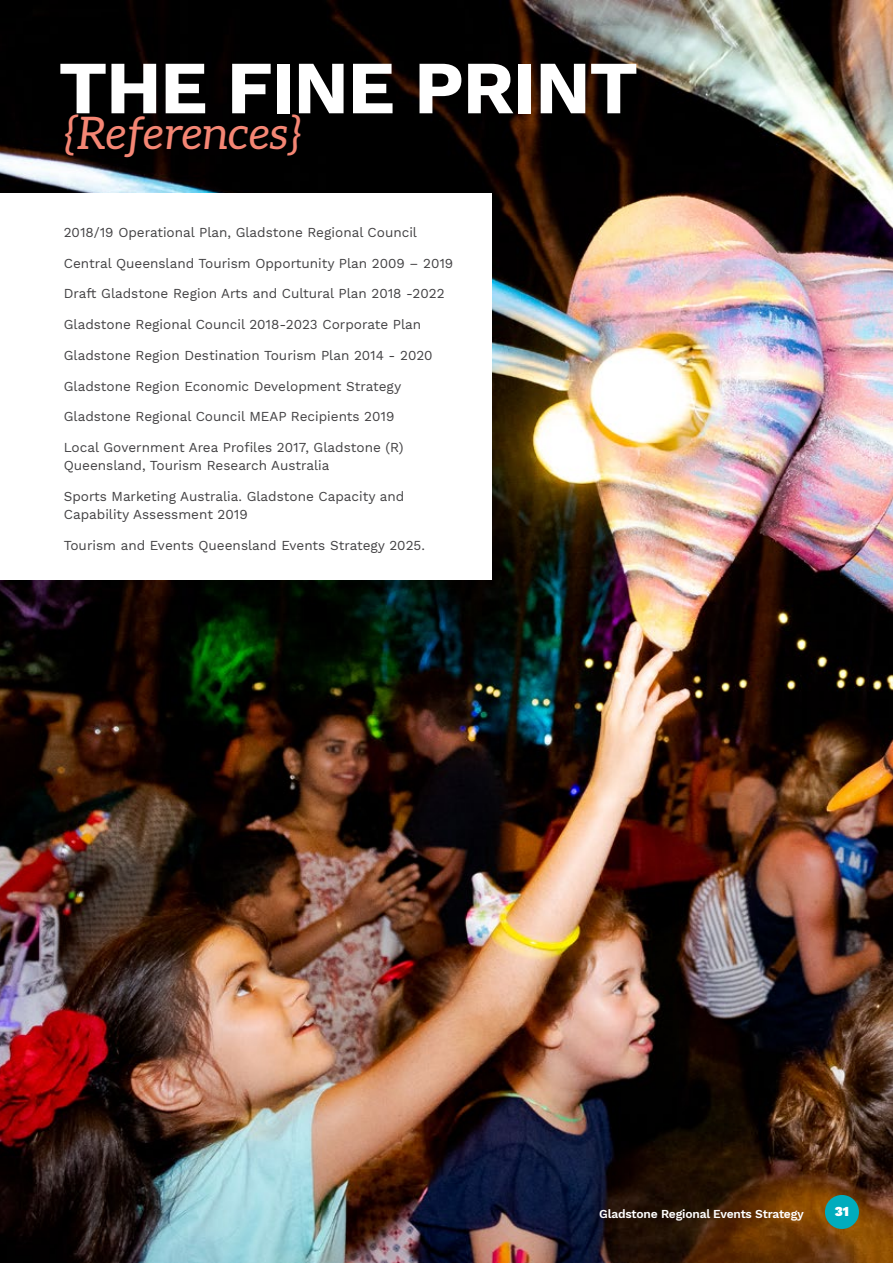
<style>
.page{position:relative;width:893px;height:1263px;background:#fff}
.page>*{position:absolute;margin:0;border:0;box-sizing:border-box;transform-origin:0 0}
.t1{font:700 75px "Work Sans";letter-spacing:-.02em;color:#fff}
.t2{font:italic 45px "Aleo";color:#f58674}
.t3{font:13.5px/18px "Work Sans";color:#414042}
.t4{font:900 13.5px "Work Sans";color:#fff}
.t5{font:600 12px "Work Sans";letter-spacing:-.015em;color:#fff}
</style>
<div class="page">
<img style="left:0;top:0;width:893px;height:1263px">
<div style="left:0;top:193px;width:491px;height:387px;background:#fff"></div>
<div style="left:825px;top:1195px;width:34px;height:34px;background:#00acbd;border-radius:50%"></div>
<h1 class="t1" style="left:59px;top:44px;width:581px">THE FINE PRINT</h1>
<h2 class="t2" style="left:65px;top:107px;width:239px">{References}</h2>
<p class="t3" style="left:64px;top:224px;width:355px">2018/19 Operational Plan, Gladstone Regional Council</p>
<p class="t3" style="left:64px;top:255px;width:391px">Central Queensland Tourism Opportunity Plan 2009 – 2019</p>
<p class="t3" style="left:64px;top:285px;width:382px">Draft Gladstone Region Arts and Cultural Plan 2018 -2022</p>
<p class="t3" style="left:64px;top:316px;width:359px">Gladstone Regional Council 2018-2023 Corporate Plan</p>
<p class="t3" style="left:64px;top:347px;width:370px">Gladstone Region Destination Tourism Plan 2014 - 2020</p>
<p class="t3" style="left:64px;top:378px;width:339px">Gladstone Region Economic Development Strategy</p>
<p class="t3" style="left:64px;top:408px;width:332px">Gladstone Regional Council MEAP Recipients 2019</p>
<p class="t3" style="left:64px;top:439px;width:341px">Local Government Area Profiles 2017, Gladstone (R)<br>Queensland, Tourism Research Australia</p>
<p class="t3" style="left:64px;top:488px;width:342px">Sports Marketing Australia. Gladstone Capacity and<br>Capability Assessment 2019</p>
<p class="t3" style="left:64px;top:537px;width:363px">Tourism and Events Queensland Events Strategy 2025.</p>
<p class="t5" style="left:599px;top:1206px;width:206px">Gladstone Regional Events Strategy</p>
<p class="t4" style="left:835px;top:1204px;width:16px">31</p>
</div>
